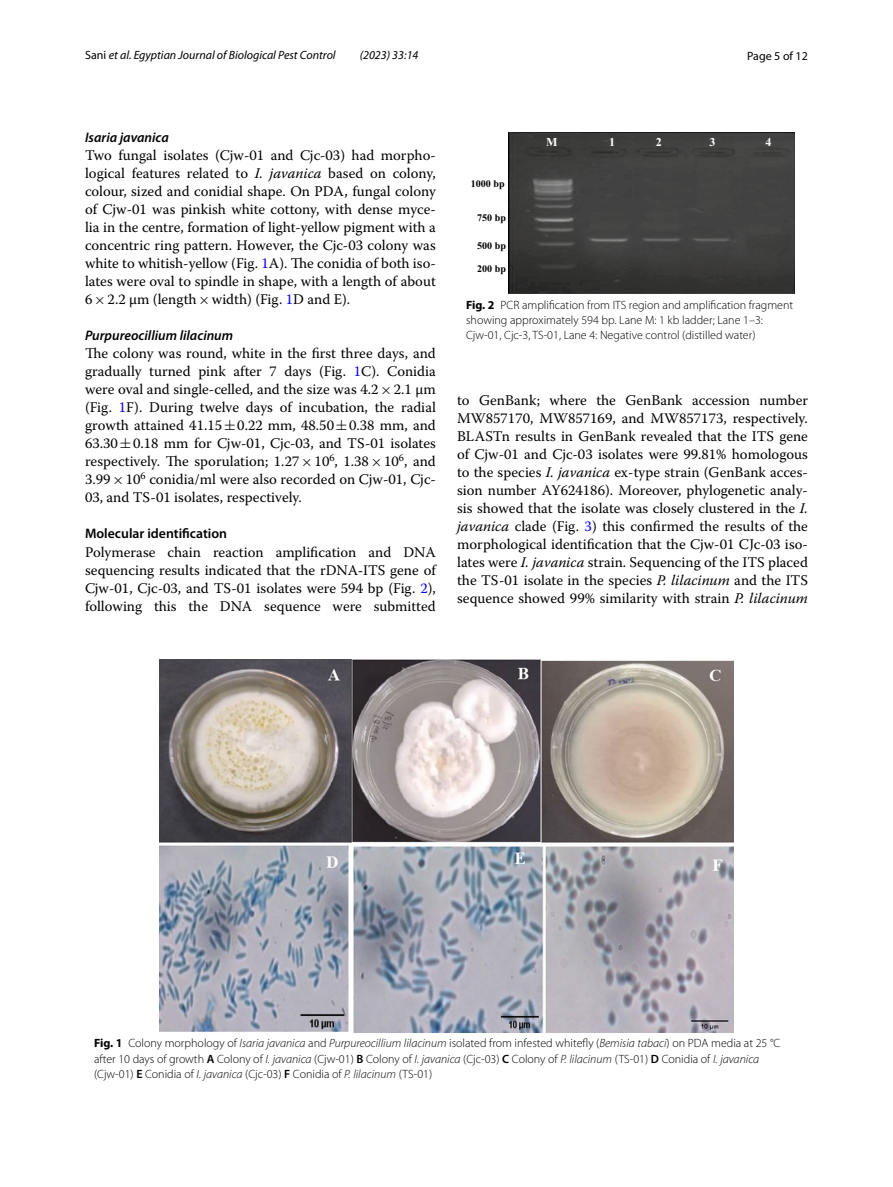
<style>
.page{position:relative;width:893px;height:1187px;background:#fff}
.page>*{position:absolute;margin:0;border:0;box-sizing:border-box;transform-origin:0 0}
.t1{font:14.7px/18px "Warnock Pro";color:#000;text-align:justify}
.t2{font:italic 600 13.8px "Myriad Pro";color:#000}
.t3{font:600 13.8px "Myriad Pro";color:#000}
.t4{font:300 12px/15px "Myriad Pro";color:#000}
.t5{font:italic 12px "Myriad Pro";color:#000}
.t6{font:12px "Myriad Pro";color:#000}
.t7{font:700 12px "Times New Roman";color:#fff}
.t8{font:700 10.05px "Times New Roman";color:#000}
.s1{font-style:normal}
.s2{font-style:italic}
.s3{color:#00f}
.s4{font-family:"MTSY"}
.s5{font-family:"STIX Math"}
.s6{font-weight:700}
.s7{font-weight:600}
</style>
<div class="page">
<img style="left:160px;top:659px;width:573px;height:373px">
<img style="left:509px;top:133px;width:285px;height:160px">
<p class="t5" style="left:85px;top:48px;width:252px"><span class="s1">Sani</span> et al. Egyptian Journal of Biological Pest Control</p>
<p class="t5" style="left:360px;top:48px;width:60px">(2023) 33:14</p>
<p class="t6" style="left:747px;top:48px;width:62px">Page 5 of 12</p>
<p class="t2" style="left:85px;top:129px;width:85px">Isaria javanica</p>
<p class="t1" style="left:85px;top:146px;width:352px">Two fungal isolates (Cjw-01 and Cjc-03) had morpho&shy;logical features related to <span class="s2">I. javanica</span> based on colony, colour, sized and conidial shape. On PDA, fungal colony of Cjw-01 was pinkish white cottony, with dense myce&shy;lia in the centre, formation of light-yellow pigment with a concentric ring pattern. However, the Cjc-03 colony was white to whitish-yellow (Fig. <span class="s3">1</span>A). The conidia of both iso&shy;lates were oval to spindle in shape, with a length of about 6<span class="s4">×</span>2.2 μm (length<span class="s4">×</span>width) (Fig. <span class="s3">1</span>D and E).</p>
<p class="t2" style="left:85px;top:327px;width:150px">Purpureocillium lilacinum</p>
<p class="t1" style="left:85px;top:344px;width:352px">The colony was round, white in the first three days, and gradually turned pink after 7 days (Fig. <span class="s3">1</span>C). Conidia were oval and single-celled, and the size was 4.2<span class="s4">×</span>2.1 μm (Fig. <span class="s3">1</span>F). During twelve days of incubation, the radial growth attained 41.15<span class="s4">±</span>0.22 mm, 48.50<span class="s4">±</span>0.38 mm, and 63.30<span class="s4">±</span>0.18 mm for Cjw-01, Cjc-03, and TS-01 isolates respectively. The sporulation; 1.27<span class="s4">×</span> -10<sup>6</sup>, 1.38<span class="s4">×</span> -10<sup>6</sup>, and 3.99<span class="s4">×</span> -10<sup>6</sup> conidia/ml were also recorded on Cjw-01, Cjc-03, and TS-01 isolates, respectively.</p>
<p class="t3" style="left:85px;top:525px;width:144px">Molecular identification</p>
<p class="t1" style="left:85px;top:542px;width:352px">Polymerase chain reaction amplification and DNA sequencing results indicated that the rDNA<span class="s5">‐</span>ITS gene of Cjw-01, Cjc-03, and TS-01 isolates were 594 bp (Fig. <span class="s3">2</span>), following this the DNA sequence were submitted</p>
<p class="t8" style="left:471px;top:177px;width:35px">1000 bp</p>
<p class="t8" style="left:477px;top:211px;width:30px">750 bp</p>
<p class="t8" style="left:477px;top:239px;width:30px">500 bp</p>
<p class="t8" style="left:477px;top:262px;width:30px">200 bp</p>
<p class="t7" style="left:546px;top:134px;width:13px">M</p>
<p class="t7" style="left:609px;top:134px;width:8px">1</p>
<p class="t7" style="left:656px;top:134px;width:8px">2</p>
<p class="t7" style="left:709px;top:134px;width:8px">3</p>
<p class="t7" style="left:765px;top:134px;width:8px">4</p>
<p class="t4" style="left:466px;top:297px;width:329px"><span class="s6">Fig. 2</span> PCR amplification from ITS region and amplification fragment showing approximately 594 bp. Lane M: 1 kb ladder; Lane 1–3:<br>Cjw-01, Cjc-3, TS-01, Lane 4: Negative control (distilled water)</p>
<p class="t1" style="left:457px;top:391px;width:352px">to GenBank; where the GenBank accession number MW857170, MW857169, and MW857173, respectively.<br>BLASTn results in GenBank revealed that the ITS gene of Cjw-01 and Cjc-03 isolates were 99.81% homologous to the species <span class="s2">I. javanica</span> ex-type strain (GenBank acces&shy;sion number AY624186). Moreover, phylogenetic analy&shy;sis showed that the isolate was closely clustered in the <span class="s2">I. javanica</span> clade (Fig. <span class="s3">3</span>) this confirmed the results of the morphological identification that the Cjw-01 CJc-03 iso&shy;lates were <span class="s2">I. javanica</span> strain. Sequencing of the ITS placed the TS-01 isolate in the species <span class="s2">P. lilacinum</span> and the ITS sequence showed 99% similarity with strain <span class="s2">P. lilacinum</span></p>
<p class="t4" style="left:94px;top:1036px;width:688px"><span class="s6">Fig. 1</span> Colony morphology of <span class="s2">Isaria javanica</span> and <span class="s2">Purpureocillium lilacinum</span> isolated from infested whitefly (<span class="s2">Bemisia tabaci</span>) on PDA media at 25 °C after 10 days of growth <span class="s7">A</span> Colony of <span class="s2">I. javanica</span> (Cjw-01) <span class="s7">B</span> Colony of <span class="s2">I. javanica</span> (Cjc-03) <span class="s7">C</span> Colony of <span class="s2">P. lilacinum</span> (TS-01) <span class="s7">D</span> Conidia of <span class="s2">I. javanica </span>(Cjw-01) <span class="s7">E</span> Conidia of <span class="s2">I. javanica</span> (Cjc-03) <span class="s7">F</span> Conidia of <span class="s2">P. lilacinum</span> (TS-01)</p>
</div>
